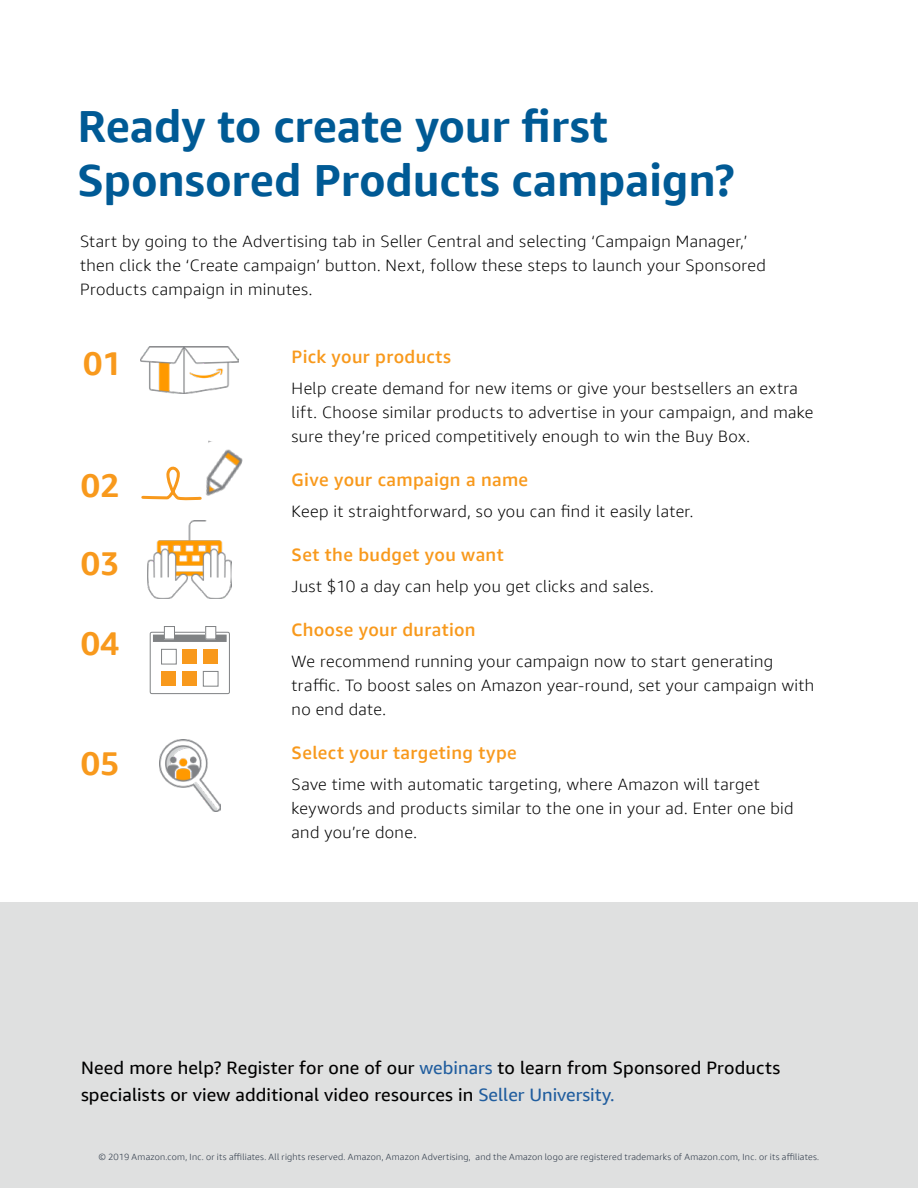
<style>
.page{position:relative;width:918px;height:1188px;background:#fff}
.page>*{position:absolute;margin:0;border:0;box-sizing:border-box;transform-origin:0 0}
.t1{font:700 45px/54px "Amazon Ember Display";letter-spacing:-.005em;color:#005a95}
.t2{font:700 33px "Amazon Ember Display";color:#f8991c}
.t3{font:18px/27px "Amazon Ember Display";letter-spacing:.01em;color:#000}
.t4{font:500 18px "Amazon Ember Display";letter-spacing:.02em;color:#f8991c}
.t5{font:300 16.5px/24px "Amazon Ember Display";letter-spacing:.02em;color:#000}
.t6{font:300 9px "Amazon Ember Display";letter-spacing:.025em;color:#222e3e}
.s1{color:#205d9e}
</style>
<div class="page">
<div style="left:0;top:903px;width:918px;height:285px;background:#dfe0e0"></div>
<svg style="left:141px;top:466px;width:54px;height:35px"></svg>
<img style="left:141px;top:347px;width:98px;height:47px">
<img style="left:195px;top:441px;width:48px;height:59px">
<img style="left:159px;top:739px;width:61px;height:73px">
<div style="left:150px;top:632px;width:80px;height:62px;border:1px solid #808284;border-radius:2px"></div>
<svg style="left:153px;top:635px;width:74px;height:7px"></svg>
<div style="left:161px;top:649px;width:16px;height:15px;border:1px solid #808284"></div>
<div style="left:162px;top:671px;width:14px;height:15px;background:#f8991c"></div>
<div style="left:203px;top:649px;width:15px;height:15px;background:#f8991c"></div>
<div style="left:203px;top:671px;width:15px;height:16px;border:1px solid #808284"></div>
<div style="left:182px;top:649px;width:15px;height:15px;background:#f8991c"></div>
<div style="left:182px;top:671px;width:15px;height:15px;background:#f8991c"></div>
<div style="left:206px;top:627px;width:10px;height:12px;background:#fff"></div>
<div style="left:205px;top:626px;width:11px;height:13px;border:1px solid #808284"></div>
<div style="left:164px;top:627px;width:10px;height:12px;background:#fff"></div>
<div style="left:164px;top:626px;width:11px;height:13px;border:1px solid #808284"></div>
<img style="left:148px;top:521px;width:84px;height:78px">
<h1 class="t1" style="left:77px;top:99px;width:659px">Ready to create your first<br>Sponsored Products campaign?</h1>
<p class="t5" style="left:80px;top:229px;width:687px">Start by going to the Advertising tab in Seller Central and selecting ‘Campaign Manager,’ then click the ‘Create campaign’ button. Next, follow these steps to launch your Sponsored<br>Products campaign in minutes.</p>
<h2 class="t2" style="left:83px;top:343px;width:40px">01</h2>
<h2 class="t2" style="left:81px;top:465px;width:40px">02</h2>
<h2 class="t2" style="left:81px;top:543px;width:40px">03</h2>
<h2 class="t2" style="left:81px;top:622px;width:40px">04</h2>
<h2 class="t2" style="left:81px;top:743px;width:40px">05</h2>
<p class="t4" style="left:292px;top:345px;width:161px">Pick your products</p>
<p class="t5" style="left:292px;top:376px;width:523px">Help create demand for new items or give your bestsellers an extra lift. Choose similar products to advertise in your campaign, and make sure they’re priced competitively enough to win the Buy Box.</p>
<p class="t4" style="left:292px;top:468px;width:238px">Give your campaign a name</p>
<p class="t5" style="left:292px;top:499px;width:403px">Keep it straightforward, so you can find it easily later.</p>
<p class="t4" style="left:292px;top:543px;width:214px">Set the budget you want</p>
<p class="t5" style="left:292px;top:574px;width:364px">Just $10 a day can help you get clicks and sales.</p>
<p class="t4" style="left:292px;top:618px;width:186px">Choose your duration</p>
<p class="t5" style="left:292px;top:649px;width:524px">We recommend running your campaign now to start generating traffic. To boost sales on Amazon year-round, set your campaign with no end date.</p>
<p class="t4" style="left:292px;top:741px;width:227px">Select your targeting type</p>
<p class="t5" style="left:292px;top:772px;width:504px">Save time with automatic targeting, where Amazon will target keywords and products similar to the one in your ad. Enter one bid and you’re done.</p>
<p class="t3" style="left:81px;top:1054px;width:701px">Need more help? Register for one of our <span class="s1">webinars</span> to learn from Sponsored Products specialists or view additional video resources in <span class="s1">Seller University.</span></p>
<p class="t6" style="left:99px;top:1152px;width:722px">© 2019 Amazon.com, Inc. or its affiliates. All rights reserved. Amazon, Amazon Advertising, and the Amazon logo are registered trademarks of Amazon.com, Inc. or its affiliates.</p>
</div>
